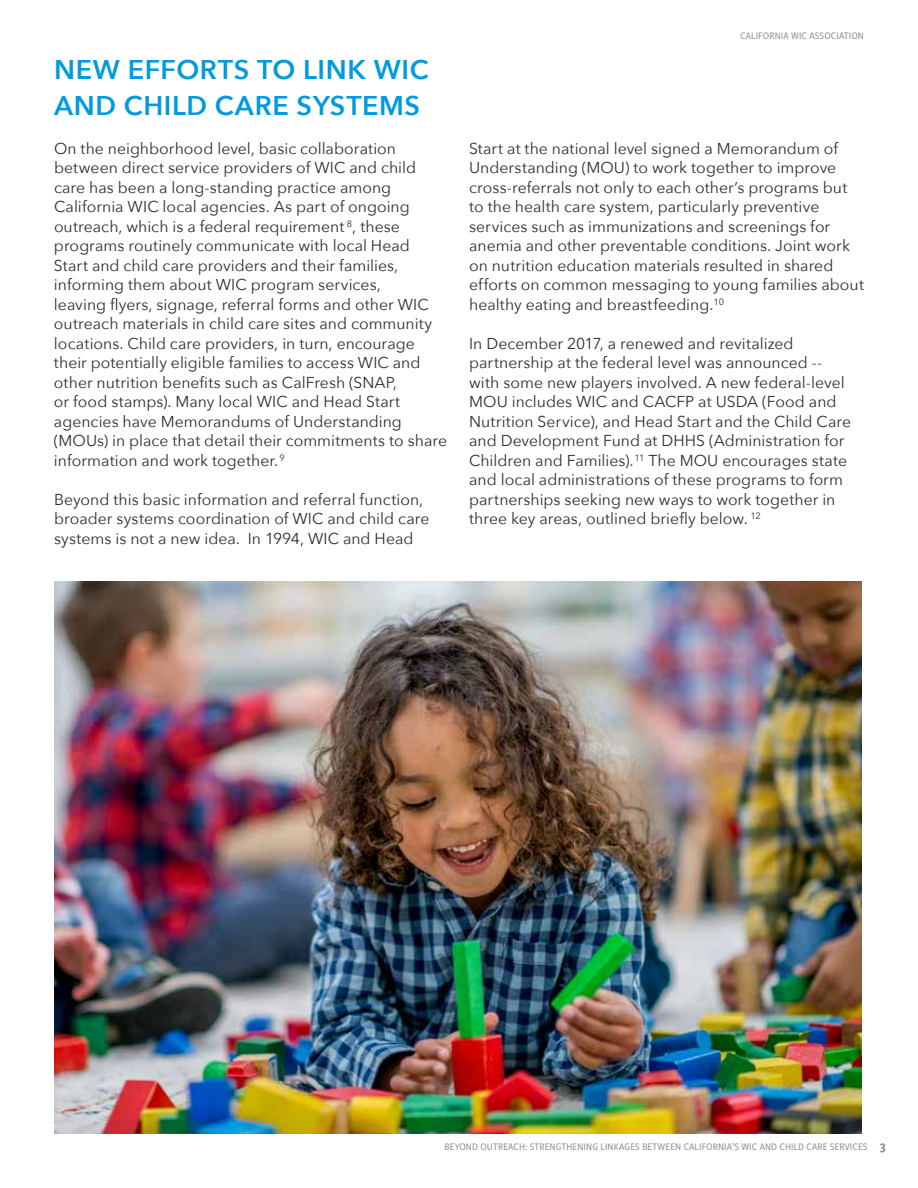
<style>
.page{position:relative;width:918px;height:1188px;background:#fff}
.page>*{position:absolute;margin:0;border:0;box-sizing:border-box;transform-origin:0 0}
.t1{font:600 27px/36px "Avenir Next";letter-spacing:.02em;color:#009ade}
.t2{font:15.75px/19.5px "Avenir Next";color:#2e2e2f}
.t3{font:500 10.5px "Freight Sans Cnd Pro";letter-spacing:.01em;color:#939598}
.s1{font-weight:700;font-size:13.5px}
</style>
<div class="page">
<img style="left:54px;top:581px;width:808px;height:553px">
<h1 class="t1" style="left:54px;top:51px;width:376px">NEW EFFORTS TO LINK WIC<br>AND CHILD CARE SYSTEMS</h1>
<p class="t2" style="left:54px;top:138px;width:395px">On the neighborhood level, basic collaboration between direct service providers of WIC and child care has been a long-standing practice among California WIC local agencies. As part of ongoing outreach, which is a federal requirement <sup>8</sup>, these programs routinely communicate with local Head Start and child care providers and their families, informing them about WIC program services,<br>leaving flyers, signage, referral forms and other WIC outreach materials in child care sites and community locations. Child care providers, in turn, encourage their potentially eligible families to access WIC and other nutrition benefits such as CalFresh (SNAP,<br>or food stamps). Many local WIC and Head Start agencies have Memorandums of Understanding (MOUs) in place that detail their commitments to share information and work together.<sup>9</sup></p>
<p class="t2" style="left:54px;top:489px;width:377px">Beyond this basic information and referral function, broader systems coordination of WIC and child care systems is not a new idea. In 1994, WIC and Head</p>
<p class="t3" style="left:740px;top:29px;width:125px">CALIFORNIA WIC ASSOCIATION</p>
<p class="t2" style="left:469px;top:138px;width:396px">Start at the national level signed a Memorandum of Understanding (MOU) to work together to improve cross-referrals not only to each other’s programs but to the health care system, particularly preventive services such as immunizations and screenings for anemia and other preventable conditions. Joint work on nutrition education materials resulted in shared efforts on common messaging to young families about healthy eating and breastfeeding.<sup>10</sup></p>
<p class="t2" style="left:469px;top:333px;width:384px">In December 2017, a renewed and revitalized partnership at the federal level was announced -- with some new players involved. A new federal-level MOU includes WIC and CACFP at USDA (Food and Nutrition Service), and Head Start and the Child Care and Development Fund at DHHS (Administration for Children and Families).<sup>11</sup> The MOU encourages state and local administrations of these programs to form partnerships seeking new ways to work together in three key areas, outlined briefly below. <sup>12</sup></p>
<p class="t3" style="left:445px;top:1140px;width:443px">BEYOND OUTREACH: STRENGTHENING LINKAGES BETWEEN CALIFORNIA’S WIC AND CHILD CARE SERVICES <span class="s1">3</span></p>
</div>
